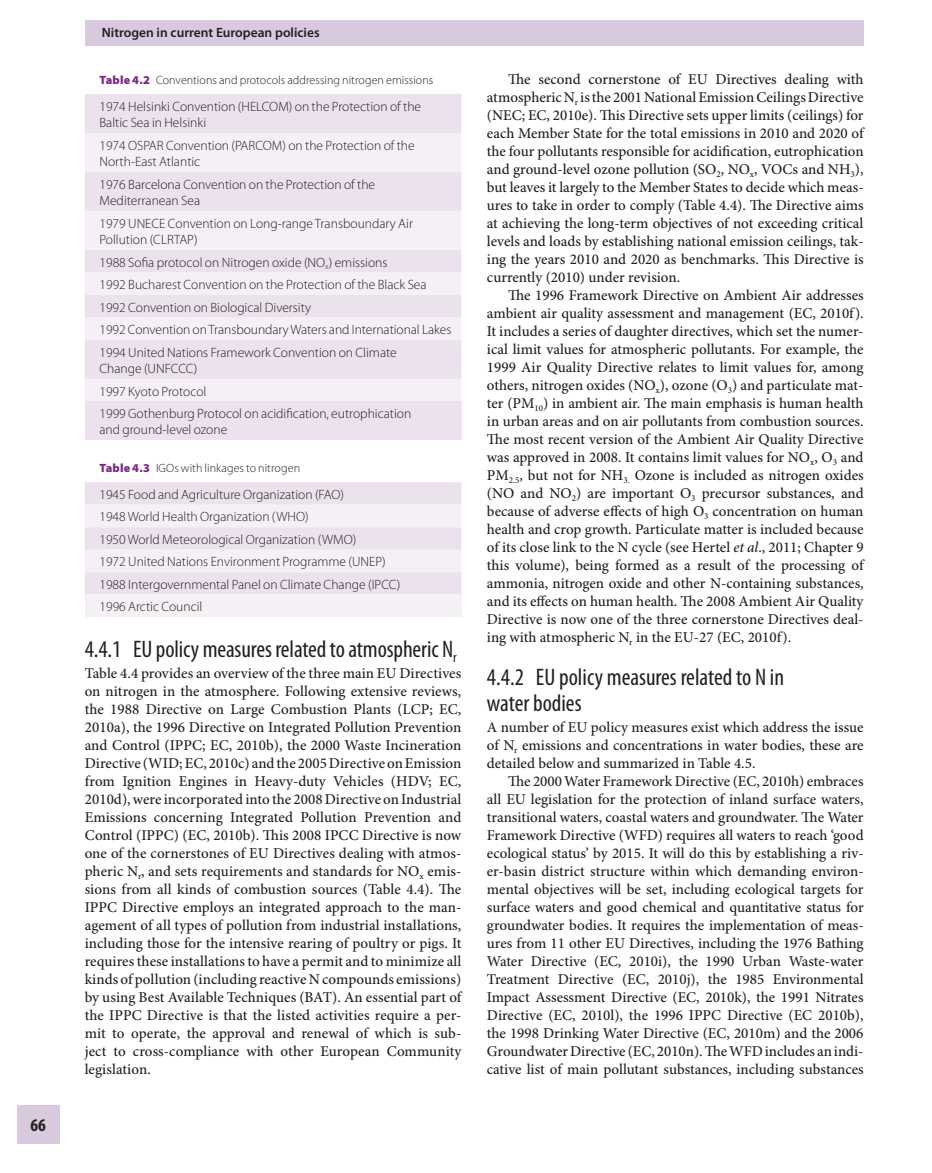
<style>
.page{position:relative;width:932px;height:1173px;background:#fff}
.page>*{position:absolute;margin:0;border:0;box-sizing:border-box;transform-origin:0 0}
.t1{font:condensed 24px/25.5px "Myriad Pro";letter-spacing:-.005em;color:#231f20}
.t2{font:700 condensed 18px "Myriad Pro";color:#231f20}
.t3{font:500 15px/18px "Minion Pro";color:#231f20;text-align:justify}
.t4{font:300 13.5px/22.5px "Myriad Pro";color:#231f20}
.t5{font:600 13.5px "Myriad Pro";color:#231f20}
.t6{font:300 12px "Myriad Pro";letter-spacing:.005em;color:#231f20}
.s1{font-weight:900;color:#7b2a83}
.s2{font-style:italic}
</style>
<div class="page">
<div style="left:85px;top:21px;width:778px;height:25px;background:#d8c9de"></div>
<div style="left:17px;top:1105px;width:43px;height:38px;background:#d8c9de"></div>
<div style="left:85px;top:94px;width:376px;height:39px;background:#ebe2ed"></div>
<svg style="left:85px;top:133px;width:376px;height:269px;fill:#f4f0f5"></svg>
<div style="left:85px;top:402px;width:376px;height:38px;background:#ebe2ed"></div>
<svg style="left:85px;top:482px;width:376px;height:113px"></svg>
<div style="left:85px;top:595px;width:376px;height:22px;background:#f4f0f5"></div>
<p class="t2" style="left:31px;top:1118px;width:17px">66</p>
<p class="t5" style="left:102px;top:27px;width:219px">Nitrogen in current European policies</p>
<p class="t6" style="left:99px;top:75px;width:335px"><span class="s1">Table 4.2</span> Conventions and protocols addressing nitrogen emissions</p>
<p class="t4" style="left:99px;top:99px;width:323px;line-height:16.5px">1974 Helsinki Convention (HELCOM) on the Protection of the<br>Baltic Sea in Helsinki</p>
<p class="t4" style="left:99px;top:138px;width:317px;line-height:16.5px">1974 OSPAR Convention (PARCOM) on the Protection of the<br>North-East Atlantic</p>
<p class="t4" style="left:99px;top:177px;width:277px;line-height:16.5px">1976 Barcelona Convention on the Protection of the<br>Mediterranean Sea</p>
<p class="t4" style="left:99px;top:216px;width:315px;line-height:16.5px">1979 UNECE Convention on Long-range Transboundary Air<br>Pollution (CLRTAP)</p>
<p class="t4" style="left:99px;top:252px;width:353px">1988 Sofia protocol on Nitrogen oxide (NO <sub>x</sub> ) emissions<br>1992 Bucharest Convention on the Protection of the Black Sea 1992 Convention on Biological Diversity<br>1992 Convention on Transboundary Waters and International Lakes 1994 United Nations Framework Convention on Climate</p>
<p class="t4" style="left:99px;top:358px;width:313px">Change (UNFCCC)<br>1997 Kyoto Protocol<br>1999 Gothenburg Protocol on acidification, eutrophication</p>
<p class="t4" style="left:99px;top:419px;width:129px">and ground-level ozone</p>
<p class="t6" style="left:99px;top:463px;width:202px"><span class="s1">Table 4.3</span> IGOs with linkages to nitrogen</p>
<p class="t4" style="left:99px;top:484px;width:302px">1945 Food and Agriculture Organization (FAO)<br>1948 World Health Organization (WHO)<br>1950 World Meteorological Organization (WMO)<br>1972 United Nations Environment Programme (UNEP)<br>1988 Intergovernmental Panel on Climate Change (IPCC)<br>1996 Arctic Council</p>
<h1 class="t1" style="left:85px;top:639px;width:373px">4.4.1 EU policy measures related to atmospheric N <sub>r</sub></h1>
<p class="t3" style="left:85px;top:666px;width:378px">Table 4.4 provides an overview of the three main EU Directives on nitrogen in the atmosphere. Following extensive reviews, the 1988 Directive on Large Combustion Plants (LCP; EC, 2010a ), the 1996 Directive on Integrated Pollution Prevention and Control (IPPC; EC, 2010b ), the 2000 Waste Incineration Directive (WID; EC, 2010c ) and the 2005 Directive on Emission from Ignition Engines in Heavy-duty Vehicles (HDV; EC, 2010d ), were incorporated into the 2008 Directive on Industrial Emissions concerning Integrated Pollution Prevention and Control (IPPC) (EC, 2010b ). This 2008 IPCC Directive is now one of the cornerstones of EU Directives dealing with atmos&shy;pheric N <sub>r</sub> , and sets requirements and standards for NO <sub>x</sub> emis&shy;sions from all kinds of combustion sources ( Table 4.4 ). The IPPC Directive employs an integrated approach to the man&shy;agement of all types of pollution from industrial installations, including those for the intensive rearing of poultry or pigs. It requires these installations to have a permit and to minimize all kinds of pollution (including reactive N compounds emissions) by using Best Available Techniques (BAT). An essential part of the IPPC Directive is that the listed activities require a per&shy;mit to operate, the approval and renewal of which is sub&shy;ject to cross-compliance with other European Community legislation.</p>
<p class="t3" style="left:487px;top:72px;width:378px;text-indent:21px">The second cornerstone of EU Directives dealing with atmospheric N <sub>r</sub> is the 2001 National Emission Ceilings Directive (NEC; EC, 2010e ). This Directive sets upper limits (ceilings) for each Member State for the total emissions in 2010 and 2020 of the four pollutants responsible for acidification, eutrophication and ground-level ozone pollution (SO <sub>2</sub> , NO <sub>x</sub> , VOCs and NH <sub>3</sub> ), but leaves it largely to the Member States to decide which meas&shy;ures to take in order to comply ( Table 4.4 ). The Directive aims at achieving the long-term objectives of not exceeding critical levels and loads by establishing national emission ceilings, tak&shy;ing the years 2010 and 2020 as benchmarks. This Directive is currently (2010) under revision.</p>
<p class="t3" style="left:487px;top:288px;width:378px;text-indent:21px">The 1996 Framework Directive on Ambient Air addresses ambient air quality assessment and management (EC, 2010f ).<br>It includes a series of daughter directives, which set the numer&shy;ical limit values for atmospheric pollutants. For example, the 1999 Air Quality Directive relates to limit values for, among others, nitrogen oxides (NO <sub>x</sub> ), ozone (O <sub>3</sub> ) and particulate mat&shy;ter (PM <sub>10</sub> ) in ambient air. The main emphasis is human health in urban areas and on air pollutants from combustion sources.<br>The most recent version of the Ambient Air Quality Directive was approved in 2008. It contains limit values for NO <sub>x</sub> , O <sub>3</sub> and PM <sub>2.5</sub> , but not for NH <sub>3.</sub> Ozone is included as nitrogen oxides (NO and NO <sub>2</sub> ) are important O <sub>3</sub> precursor substances, and because of adverse effects of high O <sub>3</sub> concentration on human health and crop growth. Particulate matter is included because of its close link to the N cycle (see Hertel <span class="s2">et al</span> ., 2011; Chapter 9 this volume), being formed as a result of the processing of ammonia, nitrogen oxide and other N-containing substances, and its effects on human health. The 2008 Ambient Air Quality Directive is now one of the three cornerstone Directives deal&shy;ing with atmospheric N <sub>r</sub> in the EU-27 (EC, 2010f ).</p>
<h1 class="t1" style="left:487px;top:667px;width:299px">4.4.2 EU policy measures related to N in water bodies</h1>
<p class="t3" style="left:487px;top:719px;width:378px">A number of EU policy measures exist which address the issue of N <sub>r</sub> emissions and concentrations in water bodies, these are detailed below and summarized in Table 4.5 .</p>
<p class="t3" style="left:487px;top:773px;width:378px;text-indent:21px">The 2000 Water Framework Directive (EC, 2010h ) embraces all EU legislation for the protection of inland surface waters, transitional waters, coastal waters and groundwater. The Water Framework Directive (WFD) requires all waters to reach ‘good ecological status’ by 2015. It will do this by establishing a riv&shy;er-basin district structure within which demanding environ&shy;mental objectives will be set, including ecological targets for surface waters and good chemical and quantitative status for groundwater bodies. It requires the implementation of meas&shy;ures from 11 other EU Directives, including the 1976 Bathing Water Directive (EC, 2010i ), the 1990 Urban Waste-water Treatment Directive (EC, 2010j ), the 1985 Environmental Impact Assessment Directive (EC, 2010k ), the 1991 Nitrates Directive (EC, 2010l ), the 1996 IPPC Directive (EC 2010b ), the 1998 Drinking Water Directive (EC, 2010m ) and the 2006<br>Groundwater Directive (EC, 2010n ). The WFD includes an indi&shy;cative list of main pollutant substances, including substances</p>
</div>
